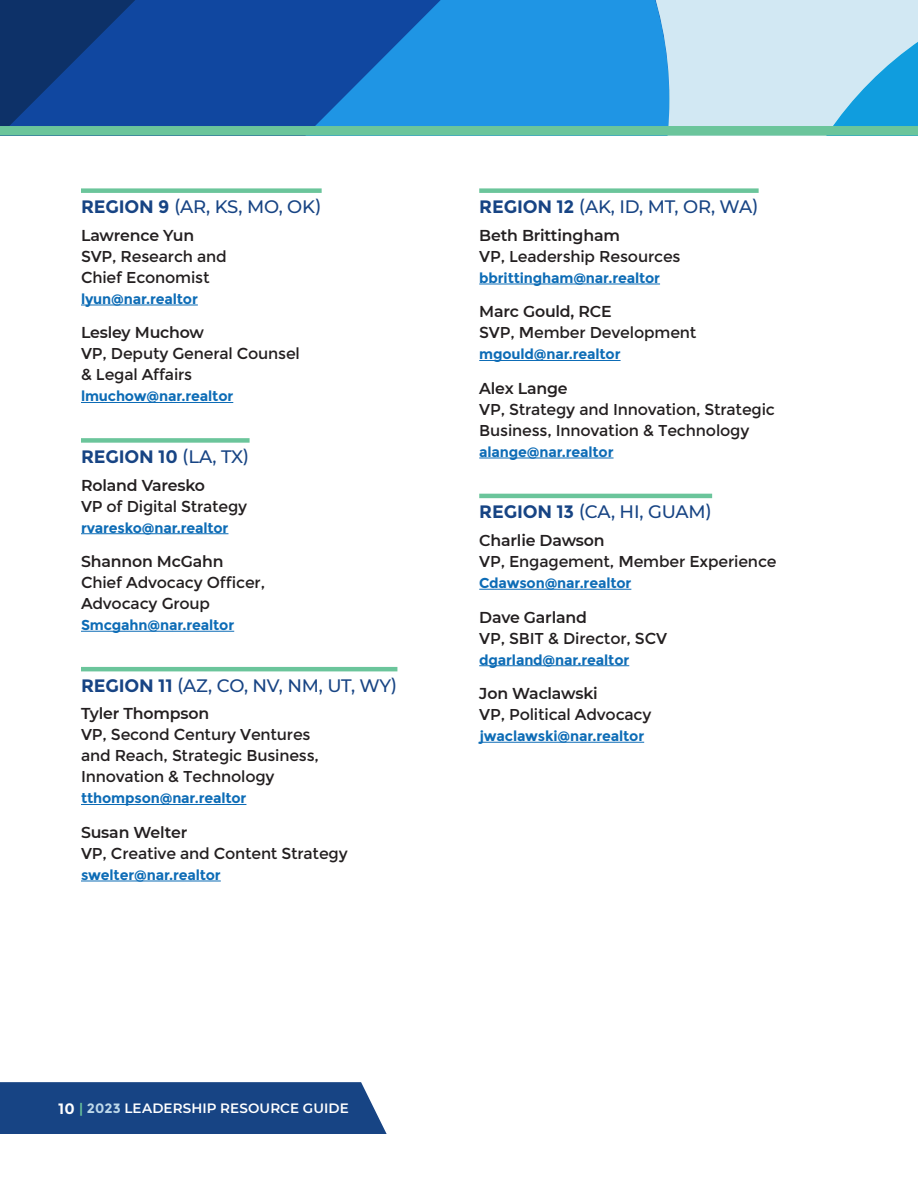
<style>
.page{position:relative;width:918px;height:1188px;background:#fff}
.page>*{position:absolute;margin:0;border:0;box-sizing:border-box;transform-origin:0 0}
.H3_top_underline{font:500 18px "Montserrat";letter-spacing:-.01em;color:#174484}
.H3_top_underline-2{font:700 18px "Montserrat";letter-spacing:-.01em;color:#174484}
.body_copy{font:15.75px/21px "Montserrat";letter-spacing:-.01em;color:#231f20}
.body_copy-2{font:700 14.25px "Montserrat";letter-spacing:-.01em;color:#0d6cb6}
.t1{font:600 13.5px "Montserrat";letter-spacing:.005em;color:#fff}
.s1{font-weight:700}
.s2{font-weight:600}
.s3{font-weight:500}
.s4{font-weight:700;font-size:15px}
.s5{color:#6bc59b}
.s6{font-weight:700;color:#bed9ea}
</style>
<div class="page">
<div style="left:81px;top:188px;width:241px;height:5px;background:#6bc59b"></div>
<hr style="left:81px;top:305px;width:117px;height:1px;background:#0d6cb6">
<hr style="left:81px;top:402px;width:152px;height:1px;background:#0d6cb6">
<div style="left:81px;top:438px;width:169px;height:5px;background:#6bc59b"></div>
<hr style="left:81px;top:533px;width:147px;height:1px;background:#0d6cb6">
<hr style="left:81px;top:631px;width:153px;height:1px;background:#0d6cb6">
<hr style="left:81px;top:667px;width:316px;height:4px;background:#6bc59b">
<hr style="left:81px;top:804px;width:165px;height:1px;background:#0d6cb6">
<hr style="left:81px;top:881px;width:140px;height:1px;background:#0d6cb6">
<div style="left:479px;top:188px;width:280px;height:5px;background:#6bc59b"></div>
<hr style="left:479px;top:284px;width:181px;height:1px;background:#0d6cb6">
<hr style="left:479px;top:360px;width:142px;height:1px;background:#0d6cb6">
<hr style="left:479px;top:458px;width:135px;height:1px;background:#0d6cb6">
<hr style="left:479px;top:494px;width:233px;height:4px;background:#6bc59b">
<hr style="left:479px;top:589px;width:152px;height:1px;background:#0d6cb6">
<hr style="left:479px;top:665px;width:150px;height:1px;background:#0d6cb6">
<hr style="left:479px;top:742px;width:165px;height:1px;background:#0d6cb6">
<div style="left:0;top:1082px;width:387px;height:52px;background:#174484"></div>
<svg style="left:0;top:0;width:767px;height:126px;background:#7f9dbd"></svg>
<svg style="left:767px;top:0;width:151px;height:126px;background:#a9d8ee"></svg>
<svg style="left:71px;top:0;width:598px;height:126px;background:#186cbf"></svg>
<div style="left:0;top:126px;width:918px;height:9px;background:#6bc59b"></div>
<p class="H3_top_underline" style="left:81px;top:194px;width:242px"><span class="s1">REGION 9</span> (AR, KS, MO, OK)</p>
<p class="body_copy" style="left:81px;top:225px;width:147px"><span class="s2">Lawrence Yun<br></span>SVP, Research and<br>Chief Economist</p>
<p class="body_copy-2" style="left:81px;top:290px;width:118px">lyun@nar.realtor</p>
<p class="body_copy" style="left:81px;top:323px;width:220px"><span class="s2">Lesley Muchow<br></span>VP, Deputy General Counsel &amp; Legal Affairs</p>
<p class="body_copy-2" style="left:81px;top:388px;width:154px">lmuchow@nar.realtor</p>
<p class="H3_top_underline-2" style="left:81px;top:446px;width:170px">REGION 10 <span class="s3">(LA, TX)</span></p>
<p class="body_copy" style="left:81px;top:475px;width:168px"><span class="s2">Roland Varesko<br></span>VP of Digital Strategy</p>
<p class="body_copy-2" style="left:81px;top:519px;width:149px">rvaresko@nar.realtor</p>
<p class="body_copy" style="left:81px;top:551px;width:186px"><span class="s2">Shannon McGahn<br></span>Chief Advocacy Officer,<br>Advocacy Group</p>
<p class="body_copy-2" style="left:81px;top:617px;width:155px">Smcgahn@nar.realtor</p>
<p class="H3_top_underline" style="left:81px;top:673px;width:318px"><span class="s1">REGION 11</span> (AZ, CO, NV, NM, UT, WY)</p>
<p class="body_copy" style="left:81px;top:704px;width:239px"><span class="s2">Tyler Thompson<br></span>VP, Second Century Ventures and Reach, Strategic Business,<br>Innovation &amp; Technology</p>
<p class="body_copy-2" style="left:81px;top:790px;width:167px">tthompson@nar.realtor</p>
<p class="body_copy" style="left:81px;top:822px;width:268px"><span class="s2">Susan Welter<br></span>VP, Creative and Content Strategy</p>
<p class="body_copy-2" style="left:81px;top:866px;width:141px">swelter@nar.realtor</p>
<p class="H3_top_underline" style="left:479px;top:194px;width:281px"><span class="s1">REGION 12</span> (AK, ID, MT, OR, WA)</p>
<p class="body_copy" style="left:479px;top:225px;width:203px"><span class="s2">Beth Brittingham<br></span>VP, Leadership Resources</p>
<p class="body_copy-2" style="left:479px;top:269px;width:182px">bbrittingham@nar.realtor</p>
<p class="body_copy" style="left:479px;top:302px;width:219px"><span class="s2">Marc Gould, RCE<br></span>SVP, Member Development</p>
<p class="body_copy-2" style="left:479px;top:346px;width:143px">mgould@nar.realtor</p>
<p class="body_copy" style="left:479px;top:378px;width:297px"><span class="s2">Alex Lange<br></span>VP, Strategy and Innovation, Strategic<br>Business, Innovation &amp; Technology</p>
<p class="body_copy-2" style="left:479px;top:443px;width:136px">alange@nar.realtor</p>
<p class="H3_top_underline" style="left:479px;top:499px;width:234px"><span class="s1">REGION 13</span> (CA, HI, GUAM)</p>
<p class="body_copy" style="left:479px;top:530px;width:299px"><span class="s2">Charlie Dawson<br></span>VP, Engagement, Member Experience</p>
<p class="body_copy-2" style="left:479px;top:575px;width:154px">Cdawson@nar.realtor</p>
<p class="body_copy" style="left:479px;top:607px;width:189px"><span class="s2">Dave Garland<br></span>VP, SBIT &amp; Director, SCV</p>
<p class="body_copy-2" style="left:479px;top:651px;width:152px">dgarland@nar.realtor</p>
<p class="body_copy" style="left:479px;top:683px;width:174px"><span class="s2">Jon Waclawski<br></span>VP, Political Advocacy</p>
<p class="body_copy-2" style="left:479px;top:728px;width:166px">jwaclawski@nar.realtor</p>
<p class="t1" style="left:58px;top:1099px;width:292px"><span class="s4">10</span> <span class="s5">|</span> <span class="s6">2023</span> LEADERSHIP RESOURCE GUIDE</p>
</div>
